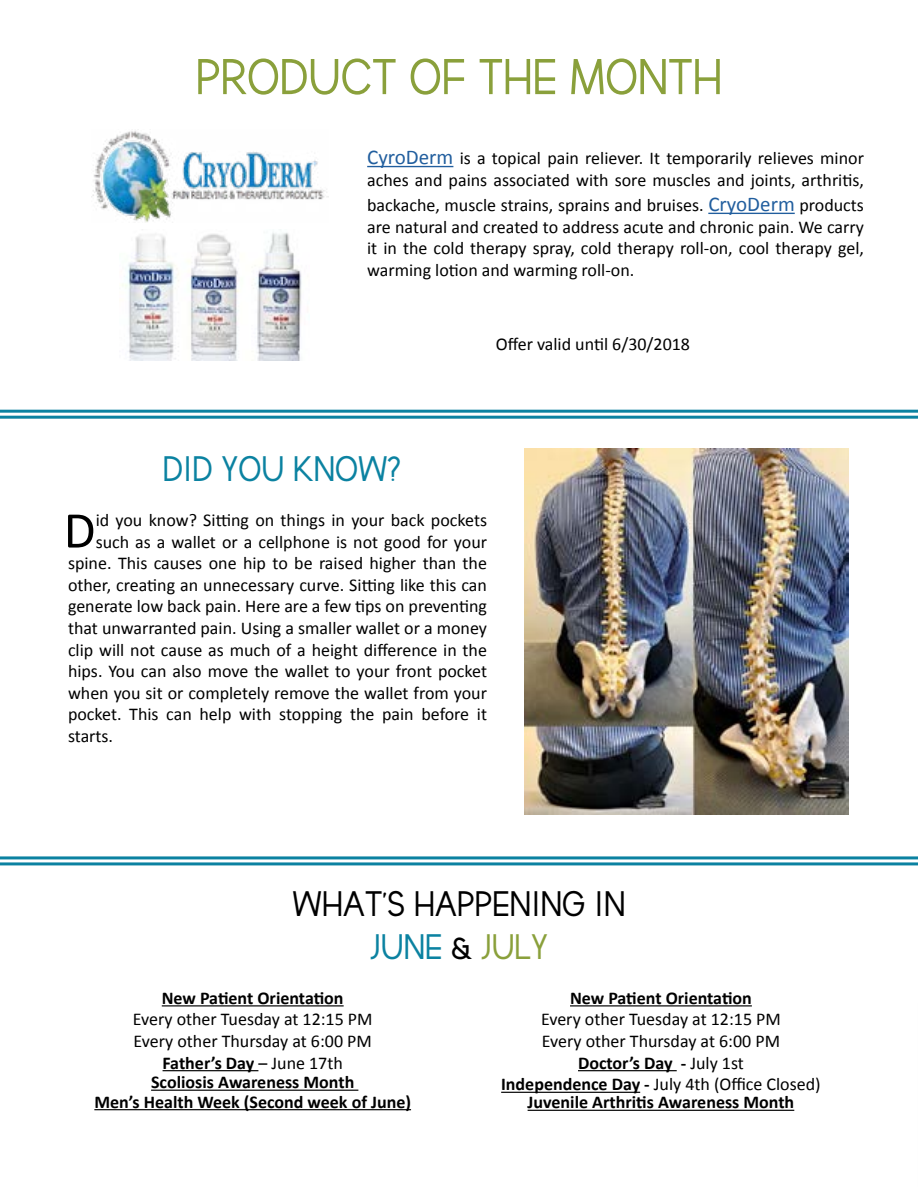
<style>
.page{position:relative;width:918px;height:1188px;background:#fff}
.page>*{position:absolute;margin:0;border:0;box-sizing:border-box;transform-origin:0 0}
.t1{font:52.05px "Calibri";color:#000}
.t2{font:51px "thebrooklynbold";color:#8aa03b}
.t3{font:36px/43.2px "thebrooklynbold";color:#000;text-align:center}
.t4{font:36px "thebrooklynbold";color:#0b82a1}
.t5{font:18px/21.6px "Calibri";color:#000;text-align:center}
.t6{font:700 18px/19.5px "Calibri";color:#000;text-align:center}
.s1{font-size:21px;color:#215e9e}
.s2{color:#0b82a1}
.s3{color:#8aa03b}
.s4{font-weight:700}
</style>
<div class="page">
<hr style="left:570px;top:1005px;width:182px;height:1px;background:#000">
<hr style="left:578px;top:1070px;width:99px;height:1px;background:#000">
<hr style="left:501px;top:1092px;width:139px;height:1px;background:#000">
<hr style="left:528px;top:1110px;width:266px;height:1px;background:#000">
<hr style="left:162px;top:1005px;width:182px;height:1px;background:#000">
<hr style="left:163px;top:1070px;width:95px;height:1px;background:#000">
<hr style="left:151px;top:1090px;width:207px;height:1px;background:#000">
<hr style="left:94px;top:1109px;width:317px;height:1px;background:#000">
<img style="left:524px;top:448px;width:324px;height:366px">
<hr style="left:0;top:410px;width:918px;height:3px;background:#0b82a1">
<hr style="left:0;top:416px;width:918px;height:3px;background:#0b82a1">
<hr style="left:0;top:856px;width:918px;height:3px;background:#0b82a1">
<hr style="left:0;top:862px;width:918px;height:3px;background:#0b82a1">
<img style="left:91px;top:131px;width:237px;height:91px">
<img style="left:122px;top:229px;width:180px;height:132px">
<hr style="left:367px;top:166px;width:86px;height:1px;background:#215e9e">
<hr style="left:708px;top:213px;width:87px;height:1px;background:#215e9e">
<h2 class="t2" style="left:196px;top:46px;width:528px">PRODUCT OF THE MONTH</h2>
<p class="t5" style="left:367px;top:147px;width:498px;text-align:left"><span class="s1">CyroDerm</span> is a topical pain reliever. It temporarily relieves minor aches and pains associated with sore muscles and joints, arthritis,</p>
<p class="t5" style="left:367px;top:194px;width:498px;text-align:justify">backache, muscle strains, sprains and bruises. <span class="s1">CryoDerm</span> products are natural and created to address acute and chronic pain. We carry it in the cold therapy spray, cold therapy roll-on, cool therapy gel, warming lotion and warming roll-on.</p>
<p class="t5" style="left:496px;top:334px;width:196px">Offer valid until 6/30/2018</p>
<h3 class="t4" style="left:163px;top:447px;width:240px">DID YOU KNOW?</h3>
<h1 class="t1" style="left:64px;top:497px;width:33px">D</h1>
<p class="t5" style="left:96px;top:509px;width:393px">id you know? Sitting on things in your back pockets</p>
<p class="t5" style="left:96px;top:531px;width:393px">such as a wallet or a cellphone is not good for your</p>
<p class="t5" style="left:68px;top:552px;width:421px">spine. This causes one hip to be raised higher than the</p>
<p class="t5" style="left:68px;top:574px;width:421px">other, creating an unnecessary curve. Sitting like this can</p>
<p class="t5" style="left:68px;top:596px;width:421px">generate low back pain. Here are a few tips on preventing</p>
<p class="t5" style="left:68px;top:617px;width:421px">that unwarranted pain. Using a smaller wallet or a money</p>
<p class="t5" style="left:68px;top:639px;width:421px">clip will not cause as much of a height difference in the</p>
<p class="t5" style="left:68px;top:660px;width:421px">hips. You can also move the wallet to your front pocket</p>
<p class="t5" style="left:68px;top:682px;width:421px">when you sit or completely remove the wallet from your</p>
<p class="t5" style="left:68px;top:704px;width:421px">pocket. This can help with stopping the pain before it</p>
<p class="t5" style="left:68px;top:725px;width:47px">starts.</p>
<h3 class="t3" style="left:293px;top:882px;width:334px">WHAT’S HAPPENING IN<br><span class="s2">JUNE</span> &amp; <span class="s3">JULY</span></h3>
<p class="t6" style="left:162px;top:988px;width:183px">New Patient Orientation</p>
<p class="t5" style="left:133px;top:1009px;width:241px">Every other Tuesday at 12:15 PM<br>Every other Thursday at 6:00 PM<br><span class="s4">Father’s Day</span> – June 17th</p>
<p class="t6" style="left:94px;top:1072px;width:318px">Scoliosis Awareness Month<br>Men’s Health Week (Second week of June)</p>
<p class="t6" style="left:570px;top:988px;width:183px">New Patient Orientation</p>
<p class="t5" style="left:501px;top:1009px;width:321px">Every other Tuesday at 12:15 PM<br>Every other Thursday at 6:00 PM<br><span class="s4">Doctor’s Day -</span> July 1st<br><span class="s4">Independence Day -</span> July 4th (Office Closed)</p>
<p class="t6" style="left:528px;top:1093px;width:268px">Juvenile Arthritis Awareness Month</p>
</div>
